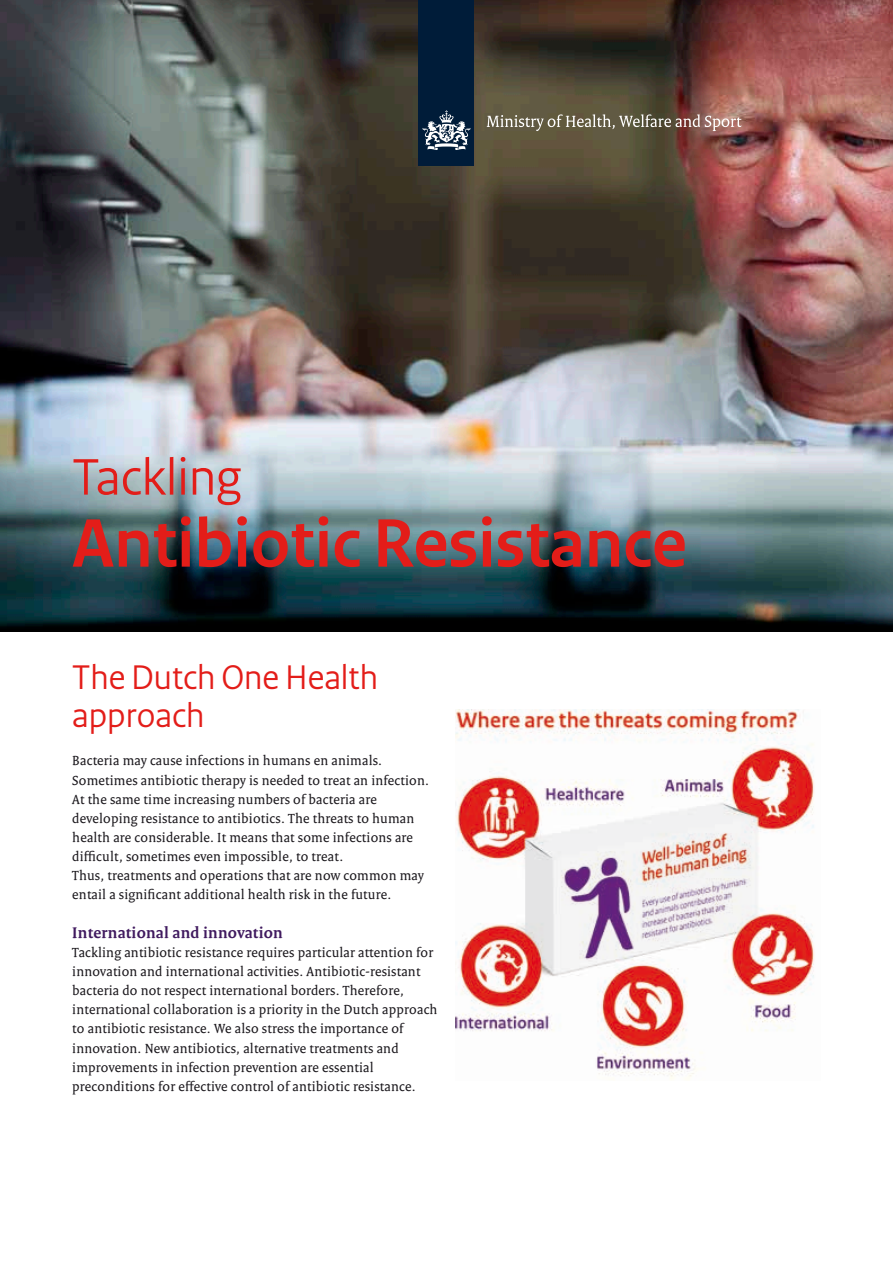
<style>
.page{position:relative;width:893px;height:1263px;background:#fff}
.page>*{position:absolute;margin:0;border:0;box-sizing:border-box;transform-origin:0 0}
.t1{font:700 72px "Rijksoverheid Sans Heading";color:#e31d19}
.t2{font:54px "Rijksoverheid Sans Heading";color:#e31d19}
.t3{font:36px/38.2px "Rijksoverheid Sans Heading";color:#e31d19}
.t4{font:700 16.5px "Rijksoverheid Serif";letter-spacing:.015em;color:#401a5f}
.t5{font:14.25px/19.2px "Rijksoverheid Serif";letter-spacing:.015em;color:#1a171c}
</style>
<div class="page">
<img style="left:0;top:0;width:893px;height:631px">
<div style="left:419px;top:0;width:55px;height:166px;background:#001c39"></div>
<svg style="left:423px;top:110px;width:47px;height:40px"></svg>
<svg style="left:487px;top:114px;width:254px;height:17px;background:#887a69"></svg>
<img style="left:455px;top:709px;width:360px;height:371px">
<h2 class="t2" style="left:72px;top:446px;width:171px">Tackling</h2>
<h1 class="t1" style="left:72px;top:503px;width:616px">Antibiotic Resistance</h1>
<h3 class="t3" style="left:72px;top:658px;width:307px">The Dutch One Health approach</h3>
<p class="t5" style="left:72px;top:751px;width:358px">Bacteria may cause infections in humans en animals.<br>Sometimes antibiotic therapy is needed to treat an infection.<br>At the same time increasing numbers of bacteria are developing resistance to antibiotics. The threats to human health are considerable. It means that some infections are difficult, sometimes even impossible, to treat.<br>Thus, treatments and operations that are now common may entail a significant additional health risk in the future.</p>
<p class="t4" style="left:72px;top:922px;width:212px">International and innovation</p>
<p class="t5" style="left:72px;top:942px;width:367px">Tackling antibiotic resistance requires particular attention for innovation and international activities. Antibiotic-resistant bacteria do not respect international borders. Therefore, international collaboration is a priority in the Dutch approach to antibiotic resistance. We also stress the importance of innovation. New antibiotics, alternative treatments and improvements in infection prevention are essential preconditions for effective control of antibiotic resistance.</p>
</div>
